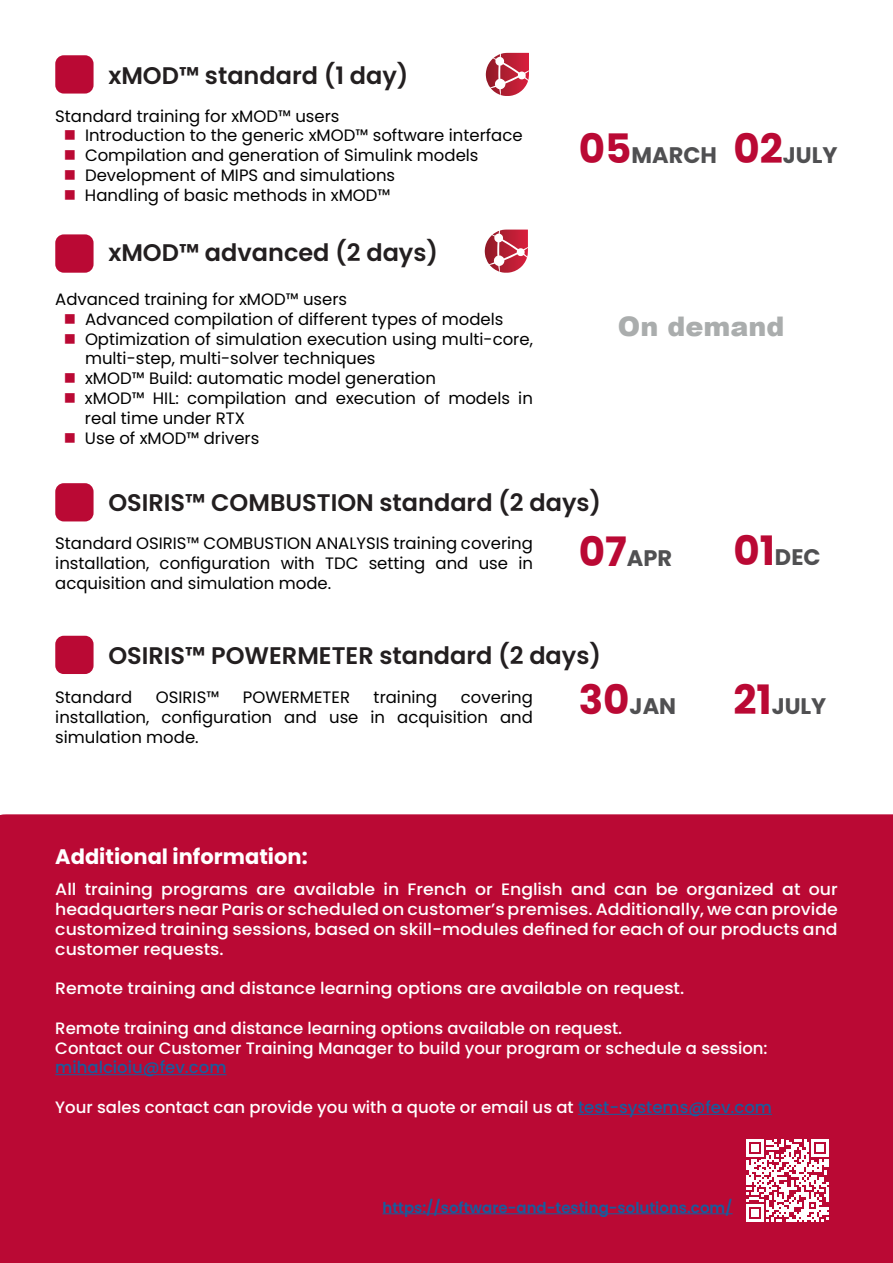
<style>
.page{position:relative;width:893px;height:1263px;background:#fff}
.page>*{position:absolute;margin:0;border:0;box-sizing:border-box;transform-origin:0 0}
.t1{font:900 27px "Arial";color:#aaadad}
.t2{font:600 24px "Poppins";color:#231f20}
.t3{font:700 22.5px "Poppins";color:#505052}
.t4{font:700 21px "Poppins";color:#fff}
.t5{font:16.5px/19.8px "Poppins";color:#000}
.t6{font:500 16.5px/19.8px "Poppins";color:#fff;text-align:justify;scale:1.05 1}
.t7{font:500 16.5px/19.8px "Poppins";color:#fff}
.t8{font:500 16.5px "Poppins";color:#175d9e}
.t9{font:600 15px "Poppins";color:#175d9e}
.s1{font-size:40.5px;color:#ba0934}
.s2{color:#175d9e}
</style>
<div class="page">
<div style="left:0;top:814px;width:893px;height:449px;background:#ba0934"></div>
<hr style="left:55px;top:1074px;width:171px;height:1px;background:#175d9e">
<hr style="left:578px;top:1114px;width:194px;height:1px;background:#175d9e">
<svg style="left:486px;top:53px;width:43px;height:43px"></svg>
<svg style="left:485px;top:230px;width:43px;height:43px"></svg>
<div style="left:55px;top:55px;width:39px;height:39px;background:#ba0934;border-radius:9px"></div>
<div style="left:55px;top:234px;width:39px;height:39px;background:#ba0934;border-radius:9px"></div>
<div style="left:55px;top:483px;width:39px;height:38px;background:#ba0934;border-radius:9px"></div>
<div style="left:55px;top:636px;width:39px;height:38px;background:#ba0934;border-radius:9px"></div>
<hr style="left:382px;top:1213px;width:351px;height:1px;background:#175d9e">
<svg style="left:746px;top:1140px;width:83px;height:82px"></svg>
<h2 class="t2" style="left:108px;top:61px;width:302px">xMOD™ standard (1 day)</h2>
<p class="t5" style="left:85px;top:106px;width:439px;text-indent:-30px">Standard training for xMOD™ users<br>Introduction to the generic xMOD™ software interface Compilation and generation of Simulink models Development of MIPS and simulations<br>Handling of basic methods in xMOD™</p>
<h2 class="t2" style="left:108px;top:238px;width:331px">xMOD™ advanced (2 days)</h2>
<p class="t5" style="left:85px;top:289px;width:449px;text-indent:-30px">Advanced training for xMOD™ users<br>Advanced compilation of different types of models Optimization of simulation execution using multi-core, multi-step, multi-solver techniques<br>xMOD™ Build: automatic model generation<br>xMOD™ HIL: compilation and execution of models in real time under RTX<br>Use of xMOD™ drivers</p>
<h3 class="t3" style="left:579px;top:142px;width:140px"><span class="s1">05</span>MARCH</h3>
<h3 class="t3" style="left:733px;top:142px;width:106px"><span class="s1">02</span>JULY</h3>
<h1 class="t1" style="left:618px;top:307px;width:168px">On demand</h1>
<h2 class="t2" style="left:108px;top:488px;width:494px">OSIRIS™ COMBUSTION standard (2 days)</h2>
<p class="t5" style="left:55px;top:534px;width:479px;text-align:justify">Standard OSIRIS™ COMBUSTION ANALYSIS training covering installation, configuration with TDC setting and use in acquisition and simulation mode.</p>
<h3 class="t3" style="left:579px;top:545px;width:95px"><span class="s1">07</span>APR</h3>
<h2 class="t2" style="left:108px;top:642px;width:494px">OSIRIS™ POWERMETER standard (2 days)</h2>
<p class="t5" style="left:55px;top:687px;width:79px">Standard</p>
<p class="t5" style="left:156px;top:687px;width:65px">OSIRIS™</p>
<p class="t5" style="left:243px;top:687px;width:109px">POWERMETER</p>
<p class="t5" style="left:374px;top:687px;width:65px">training</p>
<h3 class="t3" style="left:579px;top:693px;width:99px"><span class="s1">30</span>JAN</h3>
<p class="t5" style="left:55px;top:687px;width:479px;text-align:justify;text-indent:406px">covering installation, configuration and use in acquisition and simulation mode.</p>
<p class="t4" style="left:55px;top:844px;width:254px">Additional information:</p>
<h3 class="t3" style="left:733px;top:544px;width:89px"><span class="s1">01</span>DEC</h3>
<h3 class="t3" style="left:733px;top:693px;width:95px"><span class="s1">21</span>JULY</h3>
<p class="t6" style="left:55px;top:880px;width:747px">All training programs are available in French or English and can be organized at our headquarters near Paris or scheduled on customer’s premises. Additionally, we can provide customized training sessions, based on skill-modules defined for each of our products and customer requests.</p>
<p class="t6" style="left:55px;top:979px;width:600px">Remote training and distance learning options are available on request.</p>
<p class="t7" style="left:55px;top:1018px;width:714px">Remote training and distance learning options available on request.<br>Contact our Customer Training Manager to build your program or schedule a session:</p>
<p class="t8" style="left:55px;top:1058px;width:173px">mihalcioiu@fev.com</p>
<p class="t7" style="left:55px;top:1097px;width:718px">Your sales contact can provide you with a quote or email us at <span class="s2">test-systems@fev.com</span></p>
<p class="t9" style="left:382px;top:1199px;width:352px">https://software-and-testing-solutions.com/</p>
</div>
